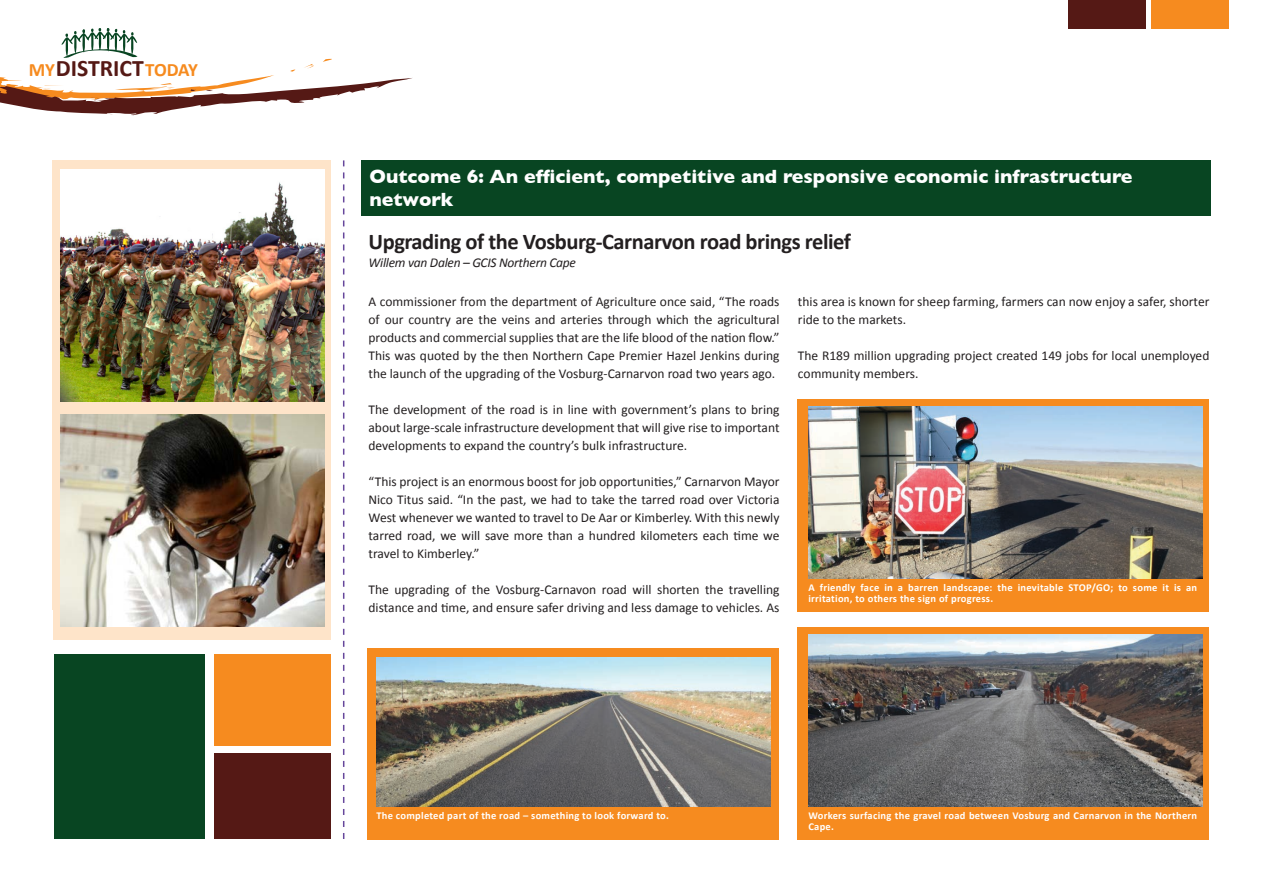
<style>
.page{position:relative;width:1263px;height:893px;background:#fff}
.page>*{position:absolute;margin:0;border:0;box-sizing:border-box;transform-origin:0 0}
.t1{font:700 23.7px "Calibri";color:#551915}
.t2{font:700 22.5px "Calibri";letter-spacing:-.02em;color:#231f20}
.t3{font:700 19.5px/23.4px "Gill Sans";color:#fff}
.t4{font:13.5px/18px "Calibri";color:#231f20;text-align:justify}
.t5{font:italic 13.5px "Calibri";letter-spacing:-.02em;color:#231f20}
.t6{font:700 10.5px/10.5px "Calibri";letter-spacing:.025em;color:#fff}
.s1{font-size:18.9px;color:#f68b1f}
</style>
<div class="page">
<svg style="left:0;top:28px;width:412px;height:87px"></svg>
<div style="left:1068px;top:0;width:78px;height:29px;background:#551915"></div>
<div style="left:215px;top:753px;width:116px;height:86px;background:#551915"></div>
<div style="left:1151px;top:0;width:78px;height:29px;background:#f68b1f"></div>
<div style="left:215px;top:654px;width:116px;height:91px;background:#f68b1f"></div>
<svg style="left:343px;top:160px;width:1px;height:679px"></svg>
<div style="left:361px;top:161px;width:850px;height:55px;background:#084522"></div>
<div style="left:54px;top:160px;width:277px;height:480px;background:#fee4c9"></div>
<div style="left:53px;top:160px;width:146px;height:450px;background:#fee4c9"></div>
<img style="left:60px;top:170px;width:265px;height:231px">
<img style="left:60px;top:414px;width:265px;height:212px">
<div style="left:797px;top:627px;width:412px;height:213px;background:#f68b1f"></div>
<img style="left:809px;top:634px;width:393px;height:172px">
<div style="left:367px;top:648px;width:412px;height:192px;background:#f68b1f"></div>
<img style="left:376px;top:658px;width:394px;height:148px">
<div style="left:54px;top:654px;width:151px;height:185px;background:#084522"></div>
<div style="left:797px;top:399px;width:412px;height:213px;background:#f68b1f"></div>
<img style="left:808px;top:406px;width:394px;height:172px">
<h1 class="t1" style="left:29px;top:53px;width:171px"><span class="s1">MY</span>DISTRICT<span class="s1">TODAY</span></h1>
<h3 class="t3" style="left:369px;top:164px;width:764px">Outcome 6: An efficient, competitive and responsive economic infrastructure network</h3>
<h2 class="t2" style="left:368px;top:227px;width:484px">Upgrading of the Vosburg-Carnarvon road brings relief</h2>
<p class="t5" style="left:368px;top:253px;width:209px">Willem van Dalen – GCIS Northern Cape</p>
<p class="t4" style="left:368px;top:293px;width:412px">A commissioner from the department of Agriculture once said, “The roads of our country are the veins and arteries through which the agricultural products and commercial supplies that are the life blood of the nation flow.” This was quoted by the then Northern Cape Premier Hazel Jenkins during the launch of the upgrading of the Vosburg-Carnarvon road two years ago.</p>
<p class="t4" style="left:368px;top:401px;width:413px">The development of the road is in line with government’s plans to bring about large-scale infrastructure development that will give rise to important developments to expand the country’s bulk infrastructure.</p>
<p class="t4" style="left:368px;top:473px;width:412px">“This project is an enormous boost for job opportunities,” Carnarvon Mayor Nico Titus said. “In the past, we had to take the tarred road over Victoria West whenever we wanted to travel to De Aar or Kimberley. With this newly tarred road, we will save more than a hundred kilometers each time we travel to Kimberley.”</p>
<p class="t4" style="left:368px;top:581px;width:412px">The upgrading of the Vosburg-Carnavon road will shorten the travelling distance and time, and ensure safer driving and less damage to vehicles. As</p>
<p class="t4" style="left:798px;top:293px;width:413px">this area is known for sheep farming, farmers can now enjoy a safer, shorter ride to the markets.</p>
<p class="t4" style="left:798px;top:347px;width:413px">The R189 million upgrading project created 149 jobs for local unemployed community members.</p>
<p class="t6" style="left:808px;top:583px;width:390px">A friendly face in a barren landscape: the inevitable STOP/GO; to some it is an irritation, to others the sign of progress.</p>
<p class="t6" style="left:376px;top:811px;width:294px">The completed part of the road – something to look forward to.</p>
<p class="t6" style="left:808px;top:811px;width:390px">Workers surfacing the gravel road between Vosburg and Carnarvon in the Northern<br>Cape.</p>
</div>
